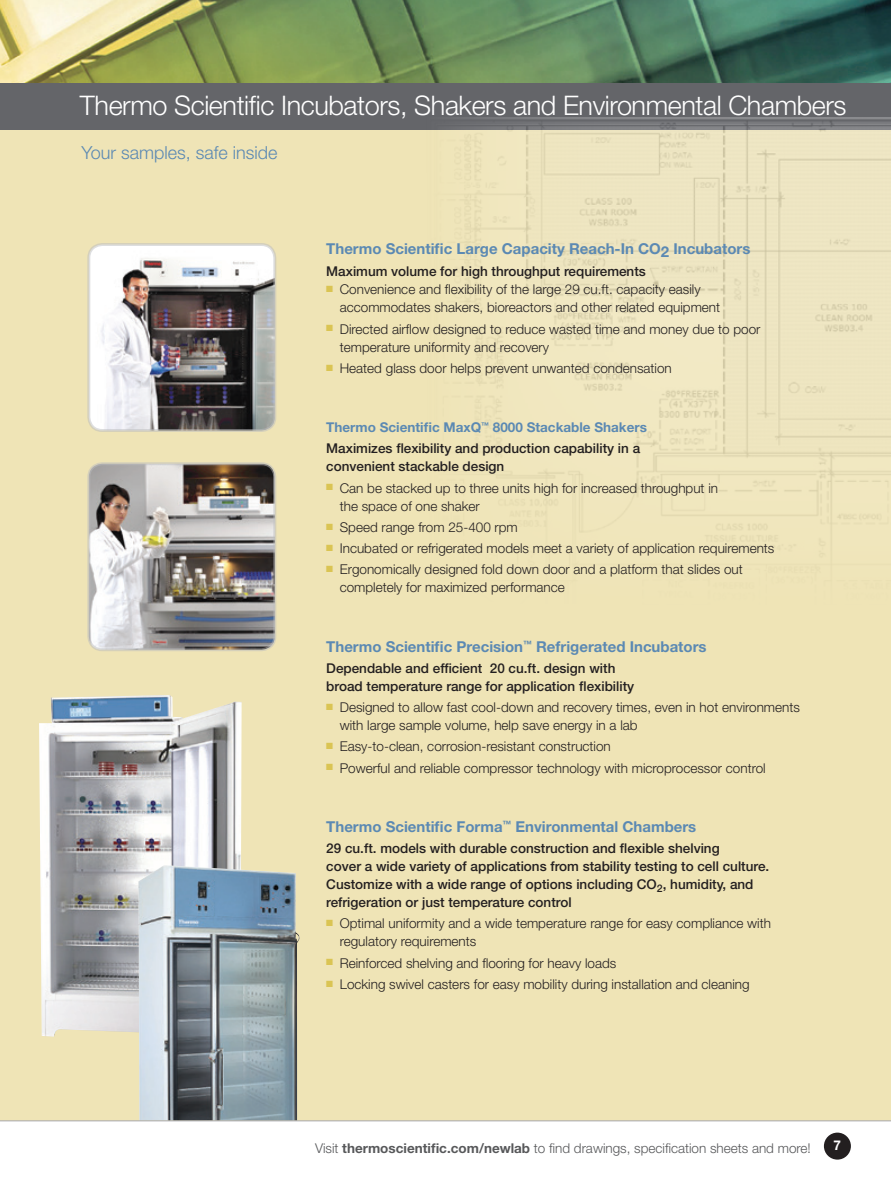
<style>
.page{position:relative;width:891px;height:1188px;background:#fff}
.page>*{position:absolute;margin:0;border:0;box-sizing:border-box;transform-origin:0 0}
.headers{font:300 27px "Helvetica Neue LT Std";letter-spacing:-.015em;color:#fff}
.intros{font:300 18px "Helvetica Neue LT Std";color:#5b89b3}
.secondary_subheads{font:700 15px "Helvetica Neue LT Std";color:#5b89b3}
.t1{font:300 13.5px/18px "Helvetica Neue LT Std";color:#231f20}
.third_sub{font:500 13.5px/18px "Helvetica Neue LT Std";color:#231f20}
.t2{font:300 13.5px "Helvetica Neue LT Std";color:#57585a}
.body_copy{font:500 13.5px "Helvetica Neue LT Std";color:#231f20}
.secondary_subheads-2{font:700 13.5px "Helvetica Neue LT Std";color:#5b89b3}
.t3{font:700 13.5px "Helvetica Neue LT Std";color:#fff}
.s1{font-weight:700}
</style>
<div class="page">
<div style="left:824px;top:1133px;width:27px;height:27px;background:#231f20;border-radius:50%"></div>
<div style="left:0;top:130px;width:891px;height:991px;background:#efe4b6"></div>
<img style="left:0;top:0;width:891px;height:83px">
<img style="left:91px;top:247px;width:181px;height:181px">
<div style="left:87px;top:243px;width:189px;height:189px;border:3px solid #bcbdc0;border-radius:14px"></div>
<img style="left:91px;top:466px;width:183px;height:181px">
<div style="left:87px;top:462px;width:189px;height:189px;border:3px solid #bcbdc0;border-radius:14px"></div>
<img style="left:39px;top:695px;width:203px;height:342px">
<img style="left:138px;top:865px;width:162px;height:255px">
<div style="left:0;top:83px;width:891px;height:47px;background:#646569"></div>
<img style="left:461px;top:118px;width:430px;height:436px">
<hr style="left:0;top:1120px;width:891px;height:1px;background:#a8a9ad">
<p class="headers" style="left:80px;top:89px;width:768px">Thermo Scientific Incubators, Shakers and Environmental Chambers</p>
<p class="intros" style="left:81px;top:141px;width:198px">Your samples, safe inside</p>
<p class="secondary_subheads" style="left:326px;top:239px;width:426px">Thermo Scientific Large Capacity Reach-In CO2 Incubators</p>
<p class="body_copy" style="left:326px;top:264px;width:321px">Maximum volume for high throughput requirements</p>
<p class="t1" style="left:340px;top:280px;width:382px;text-indent:-14px"><sup>■</sup> Convenience and flexibility of the large 29 cu.ft. capacity easily accommodates shakers, bioreactors and other related equipment</p>
<p class="t1" style="left:340px;top:320px;width:422px;text-indent:-14px"><sup>■</sup> Directed airflow designed to reduce wasted time and money due to poor temperature uniformity and recovery</p>
<p class="t1" style="left:326px;top:359px;width:347px"><sup>■</sup> Heated glass door helps prevent unwanted condensation</p>
<p class="secondary_subheads-2" style="left:326px;top:419px;width:322px">Thermo Scientific MaxQ<sup>™</sup> 8000 Stackable Shakers</p>
<p class="third_sub" style="left:326px;top:439px;width:315px">Maximizes flexibility and production capability in a convenient stackable design</p>
<p class="t1" style="left:340px;top:479px;width:380px;text-indent:-14px"><sup>■</sup> Can be stacked up to three units high for increased throughput in the space of one shaker</p>
<p class="t1" style="left:326px;top:518px;width:193px"><sup>■</sup> Speed range from 25-400 rpm</p>
<p class="t1" style="left:326px;top:539px;width:450px"><sup>■</sup> Incubated or refrigerated models meet a variety of application requirements</p>
<p class="t1" style="left:340px;top:560px;width:405px;text-indent:-14px"><sup>■</sup> Ergonomically designed fold down door and a platform that slides out completely for maximized performance</p>
<p class="secondary_subheads" style="left:326px;top:637px;width:382px">Thermo Scientific Precision<sup>™</sup> Refrigerated Incubators</p>
<p class="third_sub" style="left:326px;top:659px;width:309px">Dependable and efficient 20 cu.ft. design with broad temperature range for application flexibility</p>
<p class="t1" style="left:340px;top:698px;width:462px;text-indent:-14px"><sup>■</sup> Designed to allow fast cool-down and recovery times, even in hot environments with large sample volume, help save energy in a lab</p>
<p class="t1" style="left:326px;top:737px;width:286px"><sup>■</sup> Easy-to-clean, corrosion-resistant construction</p>
<p class="t1" style="left:326px;top:759px;width:441px"><sup>■</sup> Powerful and reliable compressor technology with microprocessor control</p>
<p class="secondary_subheads" style="left:326px;top:817px;width:372px">Thermo Scientific Forma<sup>™</sup> Environmental Chambers</p>
<p class="third_sub" style="left:326px;top:839px;width:444px">29 cu.ft. models with durable construction and flexible shelving<br>cover a wide variety of applications from stability testing to cell culture.<br>Customize with a wide range of options including CO<sub>2</sub>, humidity, and refrigeration or just temperature control</p>
<p class="t1" style="left:340px;top:914px;width:433px;text-indent:-14px"><sup>■</sup> Optimal uniformity and a wide temperature range for easy compliance with regulatory requirements</p>
<p class="t1" style="left:326px;top:953px;width:292px"><sup>■</sup> Reinforced shelving and flooring for heavy loads</p>
<p class="t1" style="left:326px;top:975px;width:425px"><sup>■</sup> Locking swivel casters for easy mobility during installation and cleaning</p>
<p class="t2" style="left:315px;top:1140px;width:497px">Visit <span class="s1">thermoscientific.com/newlab</span> to find drawings, specification sheets and more!</p>
<p class="t3" style="left:833px;top:1137px;width:9px">7</p>
</div>
